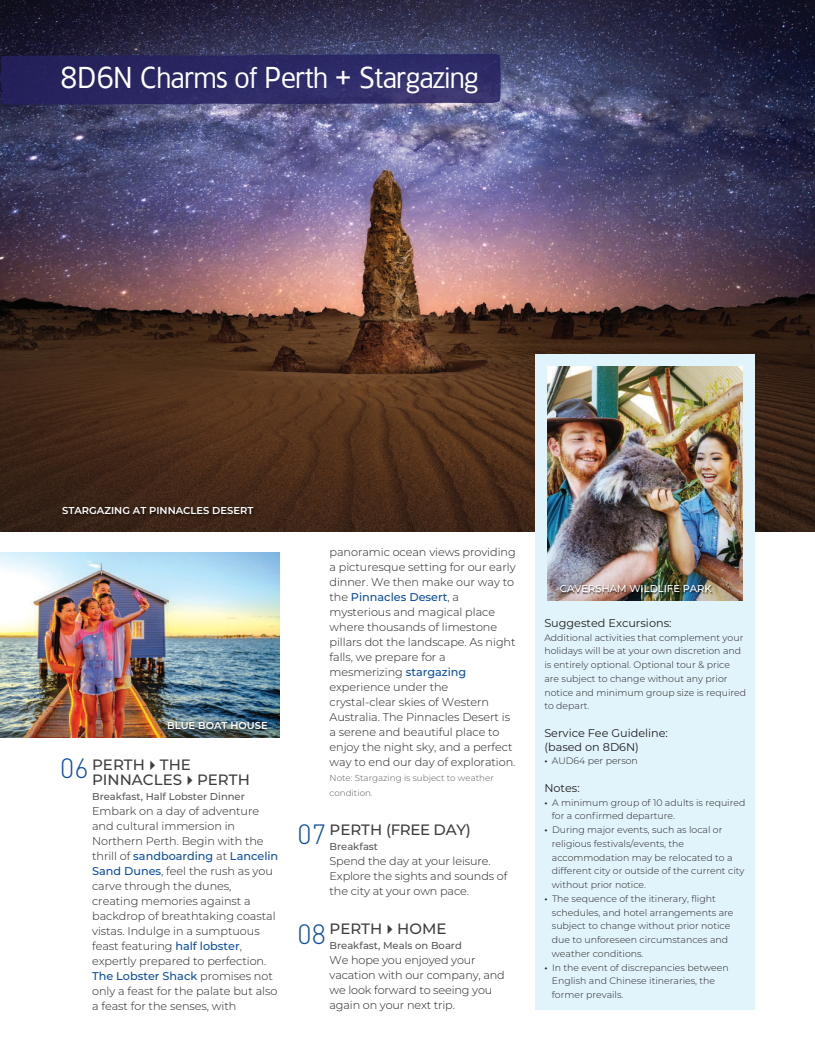
<style>
.page{position:relative;width:815px;height:1063px;background:#fff}
.page>*{position:absolute;margin:0;border:0;box-sizing:border-box;transform-origin:0 0}
.t1{font:28.75px "TF Forever";color:#fff}
.t2{font:300 27.5px "DIN Pro";color:#0d4da1}
.t3{font:500 15px/15px "Montserrat";color:#3e3e3f}
.t4{font:500 15px "Montserrat";letter-spacing:-.02em;color:#3e3e3f}
.t5{font:300 11.25px/15px "Montserrat";letter-spacing:-.005em;color:#231f20}
.t6{font:11.25px/13.8px "Montserrat";color:#231f20}
.t7{font:500 10px "Montserrat";color:#57585a}
.t8{font:600 10px "Montserrat";color:#fff}
.t9{font:500 10px "Montserrat";color:#fff}
.t10{font:300 9.38px/13.8px "Montserrat";color:#231f20}
.t11{font:300 8.75px/15px "Montserrat";color:#57585a}
.s1{font-weight:500;color:#0d4da1}
.s2{font-weight:600}
</style>
<div class="page">
<img style="left:0;top:0;width:815px;height:531px">
<svg style="left:0;top:54px;width:501px;height:51px;background:#2d2b65"></svg>
<img style="left:0;top:553px;width:280px;height:184px">
<img style="left:60px;top:503px;width:198px;height:18px">
<img style="left:165px;top:719px;width:107px;height:18px">
<div style="left:535px;top:355px;width:220px;height:655px;background:#e1f4fc"></div>
<img style="left:547px;top:367px;width:195px;height:234px">
<img style="left:560px;top:584px;width:154px;height:13px">
<h1 class="t1" style="left:60px;top:61px;width:419px">8D6N Charms of Perth + Stargazing</h1>
<p class="t8" style="left:62px;top:503px;width:193px">STARGAZING AT PINNACLES DESERT</p>
<p class="t8" style="left:167px;top:719px;width:102px">BLUE BOAT HOUSE</p>
<h2 class="t2" style="left:60px;top:750px;width:30px">06</h2>
<h3 class="t3" style="left:92px;top:756px;width:159px">PERTH✔THE<br>PINNACLES✔PERTH</h3>
<p class="t7" style="left:92px;top:789px;width:154px">Breakfast, Half Lobster Dinner</p>
<p class="t5" style="left:92px;top:803px;width:188px">Embark on a day of adventure and cultural immersion in<br>Northern Perth. Begin with the thrill of <span class="s1">sandboarding</span> at <span class="s1">Lancelin<br>Sand Dunes</span>, feel the rush as you carve through the dunes, creating memories against a backdrop of breathtaking coastal vistas. Indulge in a sumptuous feast featuring <span class="s1">half lobster</span>, expertly prepared to perfection.<br><span class="s1">The Lobster Shack</span> promises not only a feast for the palate but also a feast for the senses, with</p>
<p class="t5" style="left:330px;top:544px;width:188px">panoramic ocean views providing a picturesque setting for our early dinner. We then make our way to the <span class="s1">Pinnacles Desert</span>, a mysterious and magical place where thousands of limestone pillars dot the landscape. As night falls, we prepare for a mesmerizing <span class="s1">stargazing </span>experience under the crystal-clear skies of Western<br>Australia. The Pinnacles Desert is a serene and beautiful place to enjoy the night sky, and a perfect way to end our day of exploration.</p>
<p class="t11" style="left:330px;top:770px;width:166px">Note: Stargazing is subject to weather condition.</p>
<h3 class="t4" style="left:330px;top:819px;width:143px">PERTH (FREE DAY)</h3>
<p class="t7" style="left:330px;top:840px;width:50px">Breakfast</p>
<p class="t5" style="left:330px;top:853px;width:179px">Spend the day at your leisure.<br>Explore the sights and sounds of the city at your own pace.</p>
<h2 class="t2" style="left:298px;top:815px;width:30px">07</h2>
<h3 class="t3" style="left:330px;top:921px;width:118px">PERTH✔HOME</h3>
<p class="t7" style="left:330px;top:938px;width:134px">Breakfast, Meals on Board</p>
<p class="t5" style="left:330px;top:952px;width:177px">We hope you enjoyed your vacation with our company, and we look forward to seeing you again on your next trip.</p>
<h2 class="t2" style="left:298px;top:915px;width:30px">08</h2>
<p class="t9" style="left:560px;top:582px;width:153px">CAVERSHAM WILDLIFE PARK</p>
<p class="t6" style="left:544px;top:616px;width:129px">Suggested Excursions:</p>
<p class="t10" style="left:544px;top:630px;width:203px">Additional activities that complement your holidays will be at your own discretion and is entirely optional. Optional tour &amp; price are subject to change without any prior notice and minimum group size is required to depart.</p>
<p class="t6" style="left:544px;top:726px;width:125px">Service Fee Guideline: (based on 8D6N)</p>
<p class="t10" style="left:544px;top:754px;width:95px"><span class="s2">•</span> AUD64 per person</p>
<p class="t6" style="left:544px;top:781px;width:37px">Notes:</p>
<p class="t10" style="left:552px;top:795px;width:195px;text-indent:-8px"><span class="s2">•</span> A minimum group of 10 adults is required for a confirmed departure.</p>
<p class="t10" style="left:552px;top:823px;width:194px;text-indent:-8px"><span class="s2">•</span> During major events, such as local or religious festivals/events, the accommodation may be relocated to a different city or outside of the current city without prior notice.</p>
<p class="t10" style="left:552px;top:891px;width:183px;text-indent:-8px"><span class="s2">•</span> The sequence of the itinerary, flight schedules, and hotel arrangements are subject to change without prior notice due to unforeseen circumstances and weather conditions.</p>
<p class="t10" style="left:552px;top:960px;width:178px;text-indent:-8px"><span class="s2">•</span> In the event of discrepancies between<br>English and Chinese itineraries, the former prevails.</p>
</div>
